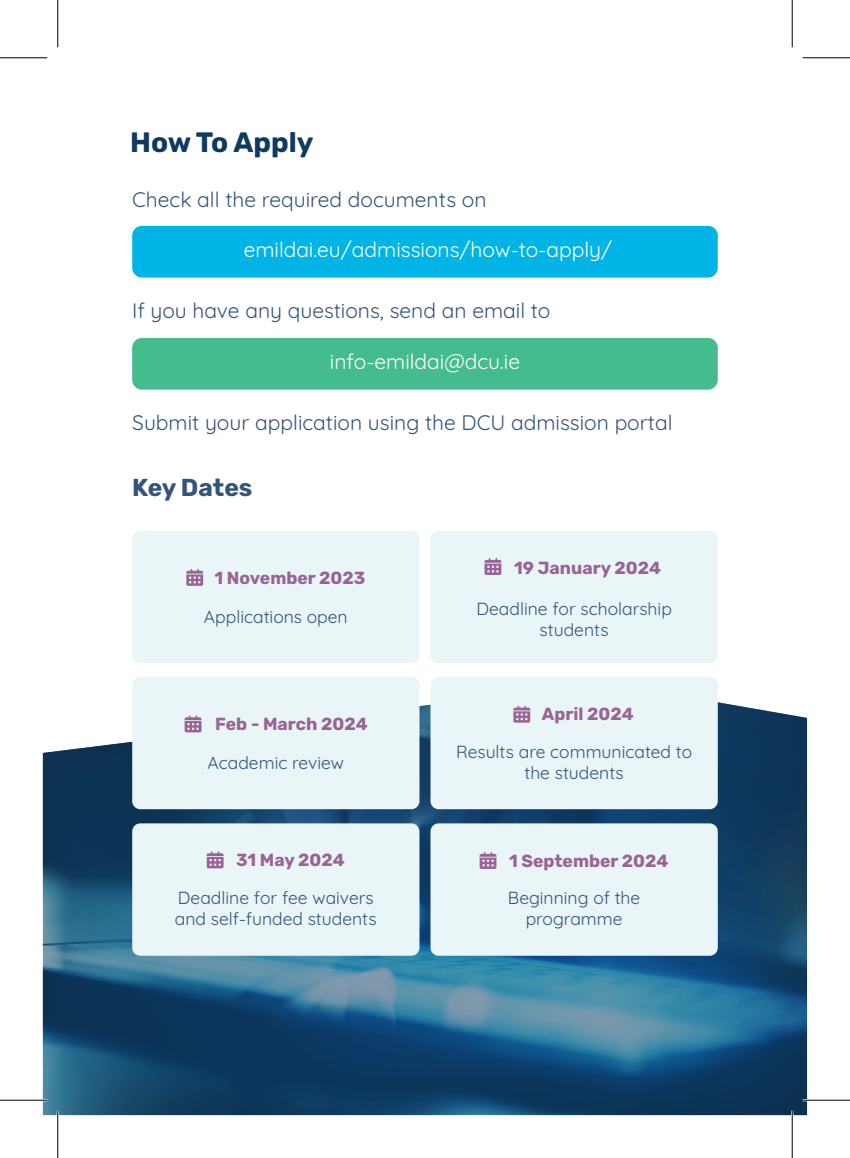
<style>
.page{position:relative;width:850px;height:1158px;background:#fff}
.page>*{position:absolute;margin:0;border:0;box-sizing:border-box;transform-origin:0 0}
.t1{font:700 28px "Rubik";color:#0f395f}
.t2{font:700 24.5px "Rubik";color:#33557a}
.t3{font:21px "Quicksand";color:#33557a}
.t4{font:21px "Quicksand";color:#fff}
.t5{font:17.5px/21px "Quicksand";color:#33557a;text-align:center}
.t6{font:700 17.5px "Rubik";color:#996395}
</style>
<div class="page">
<svg style="left:43px;top:684px;width:764px;height:430px"></svg>
<div style="left:132px;top:226px;width:586px;height:51px;background:#00b5e6;border-radius:10px"></div>
<div style="left:132px;top:338px;width:586px;height:51px;background:#44bc8e;border-radius:10px"></div>
<div style="left:132px;top:530px;width:287px;height:133px;background:#e9f5f6;border-radius:8px"></div>
<div style="left:430px;top:530px;width:288px;height:133px;background:#e9f5f6;border-radius:8px"></div>
<div style="left:132px;top:676px;width:287px;height:133px;background:#e9f5f6;border-radius:8px"></div>
<div style="left:430px;top:676px;width:288px;height:133px;background:#e9f5f6;border-radius:8px"></div>
<div style="left:132px;top:823px;width:287px;height:132px;background:#e9f5f6;border-radius:8px"></div>
<div style="left:430px;top:823px;width:288px;height:132px;background:#e9f5f6;border-radius:8px"></div>
<svg style="left:484px;top:558px;width:17px;height:17px"></svg>
<svg style="left:513px;top:705px;width:17px;height:17px"></svg>
<svg style="left:479px;top:852px;width:17px;height:16px"></svg>
<svg style="left:186px;top:569px;width:17px;height:16px"></svg>
<svg style="left:185px;top:715px;width:16px;height:17px"></svg>
<svg style="left:207px;top:851px;width:16px;height:17px"></svg>
<hr style="left:0;top:1098px;width:47px;height:3px;background:#fff">
<hr style="left:802px;top:1098px;width:48px;height:3px;background:#fff">
<hr style="left:57px;top:1110px;width:2px;height:47px;background:#fff">
<hr style="left:791px;top:1110px;width:2px;height:47px;background:#fff">
<hr style="left:0;top:57px;width:47px;height:1px;background:#000">
<hr style="left:802px;top:57px;width:48px;height:1px;background:#000">
<hr style="left:0;top:1099px;width:47px;height:1px;background:#000">
<hr style="left:802px;top:1099px;width:48px;height:1px;background:#000">
<hr style="left:57px;top:0;width:1px;height:47px;background:#000">
<hr style="left:57px;top:1110px;width:1px;height:47px;background:#000">
<hr style="left:792px;top:0;width:1px;height:47px;background:#000">
<hr style="left:792px;top:1110px;width:1px;height:47px;background:#000">
<h1 class="t1" style="left:130px;top:126px;width:185px">How To Apply</h1>
<p class="t3" style="left:132px;top:183px;width:356px">Check all the required documents on</p>
<p class="t4" style="left:244px;top:233px;width:370px">emildai.eu/admissions/how-to-apply/</p>
<p class="t3" style="left:132px;top:294px;width:420px">If you have any questions, send an email to</p>
<p class="t4" style="left:330px;top:345px;width:192px">info-emildai@dcu.ie</p>
<p class="t3" style="left:132px;top:406px;width:542px">Submit your application using the DCU admission portal</p>
<h2 class="t2" style="left:132px;top:473px;width:122px">Key Dates</h2>
<p class="t6" style="left:214px;top:567px;width:152px">1 November 2023</p>
<p class="t6" style="left:514px;top:557px;width:148px">19 January 2024</p>
<p class="t5" style="left:204px;top:604px;width:145px">Applications open</p>
<p class="t5" style="left:476px;top:596px;width:197px">Deadline for scholarship students</p>
<p class="t6" style="left:215px;top:713px;width:154px">Feb - March 2024</p>
<p class="t6" style="left:542px;top:703px;width:93px">April 2024</p>
<p class="t5" style="left:207px;top:750px;width:138px">Academic review</p>
<p class="t5" style="left:456px;top:739px;width:237px">Results are communicated to the students</p>
<p class="t6" style="left:236px;top:850px;width:110px">31 May 2024</p>
<p class="t6" style="left:509px;top:850px;width:161px">1 September 2024</p>
<p class="t5" style="left:175px;top:885px;width:203px;text-align:left">Deadline for fee waivers and self-funded students</p>
<p class="t5" style="left:508px;top:885px;width:134px">Beginning of the programme</p>
</div>
